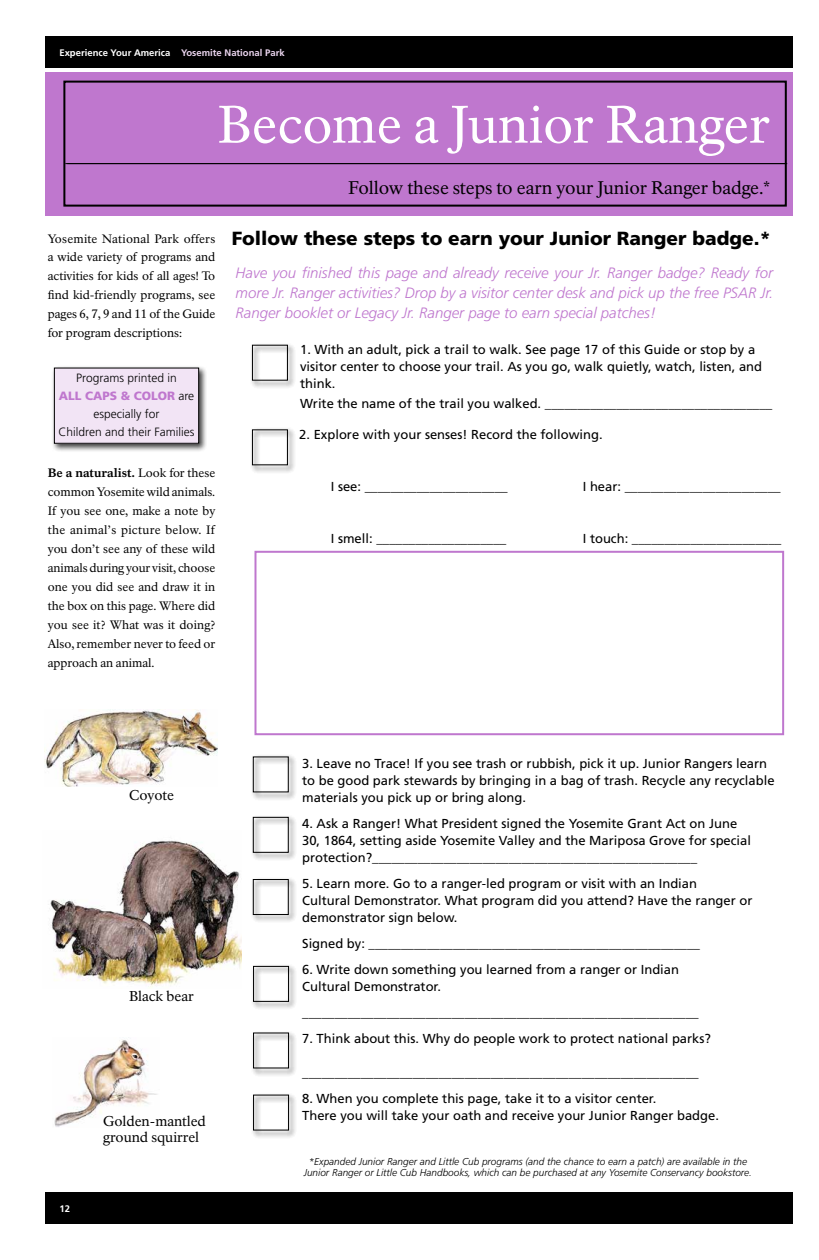
<style>
.page{position:relative;width:819px;height:1260px;background:#fff}
.page>*{position:absolute;margin:0;border:0;box-sizing:border-box;transform-origin:0 0}
.t1{font:52px "NPS Rawlinson OT";letter-spacing:-.005em;color:#fff}
.t2{font:900 19px "Frutiger LT Std";color:#000}
.t3{font:18px "NPS Rawlinson OT";letter-spacing:-.005em;color:#000}
.t4{font:italic 300 15px/20px "Frutiger LT Std";color:#bf77ce;text-align:justify}
.t5{font:14px/16px "NPS Rawlinson OT";color:#000}
.t6{font:13px/17px "Frutiger LT Std";color:#000}
.t7{font:12px/19px "NPS Rawlinson OT";color:#000;text-align:justify}
.t8{font:300 12px/18px "Frutiger LT Std";color:#000;text-align:center}
.t9{font:italic 300 10px/11px "Frutiger LT Std";color:#000;text-align:center}
.t10{font:700 9.5px "Frutiger LT Std";color:#fff}
.s1{color:#ecd6f0}
.s2{font-family:"NPS Rawlinson OT";font-weight:400;font-size:12px}
.s3{font-weight:900;color:#bf77ce}
.s4{font-weight:800}
</style>
<div class="page">
<div style="left:45px;top:36px;width:747px;height:32px;background:#000"></div>
<div style="left:45px;top:1192px;width:747px;height:32px;background:#000"></div>
<div style="left:45px;top:72px;width:748px;height:144px;background:#bf77ce"></div>
<div style="left:63px;top:81px;width:724px;height:126px;border:2px solid #000"></div>
<hr style="left:65px;top:163px;width:720px;height:1px;background:#000">
<hr style="left:67px;top:163px;width:720px;height:1px;background:#000">
<div style="left:52px;top:365px;width:156px;height:87px;background:#000;opacity:.75"></div>
<div style="left:54px;top:368px;width:145px;height:75px;background:#f2e4f5"></div>
<div style="left:54px;top:368px;width:145px;height:76px;border:1px solid #000"></div>
<img style="left:45px;top:710px;width:172px;height:76px">
<img style="left:49px;top:840px;width:193px;height:147px">
<img style="left:54px;top:1040px;width:103px;height:87px">
<div style="left:250px;top:343px;width:46px;height:46px;background:#000;opacity:.9"></div>
<div style="left:252px;top:345px;width:36px;height:36px;border:1px solid #000"></div>
<div style="left:250px;top:427px;width:46px;height:47px;background:#000;opacity:.9"></div>
<div style="left:252px;top:429px;width:36px;height:36px;border:1px solid #000"></div>
<div style="left:254px;top:551px;width:530px;height:184px;border:2px solid #bf77ce"></div>
<div style="left:251px;top:815px;width:46px;height:46px;background:#000;opacity:.9"></div>
<div style="left:253px;top:817px;width:36px;height:36px;border:1px solid #000"></div>
<div style="left:251px;top:877px;width:46px;height:46px;background:#000;opacity:.9"></div>
<div style="left:253px;top:879px;width:36px;height:36px;border:1px solid #000"></div>
<div style="left:251px;top:964px;width:46px;height:46px;background:#000;opacity:.9"></div>
<div style="left:253px;top:966px;width:36px;height:36px;border:1px solid #000"></div>
<div style="left:251px;top:1030px;width:46px;height:47px;background:#000;opacity:.9"></div>
<div style="left:253px;top:1032px;width:36px;height:36px;border:1px solid #000"></div>
<div style="left:251px;top:1093px;width:46px;height:46px;background:#000;opacity:.9"></div>
<div style="left:253px;top:1095px;width:36px;height:36px;border:1px solid #000"></div>
<div style="left:251px;top:754px;width:46px;height:47px;background:#000;opacity:.9"></div>
<div style="left:253px;top:756px;width:36px;height:36px;border:1px solid #000"></div>
<p class="t10" style="left:59px;top:47px;width:227px">Experience Your America <span class="s1">Yosemite National Park</span></p>
<h1 class="t1" style="left:217px;top:93px;width:554px">Become a Junior Ranger</h1>
<h3 class="t3" style="left:348px;top:177px;width:423px">Follow these steps to earn your Junior Ranger badge.*</h3>
<h2 class="t2" style="left:48px;top:227px;width:725px"><span class="s2">Yosemite National Park offers</span> Follow these steps to earn your Junior Ranger badge.*</h2>
<p class="t7" style="left:48px;top:248px;width:169px">a wide variety of programs and activities for kids of all ages! To find kid-friendly programs, see pages 6, 7, 9 and 11 of the Guide for program descriptions:</p>
<p class="t4" style="left:236px;top:263px;width:539px">Have you finished this page and already receive your Jr. Ranger badge? Ready for more Jr. Ranger activities? Drop by a visitor center desk and pick up the free PSAR Jr.<br>Ranger booklet or Legacy Jr. Ranger page to earn special patches!</p>
<p class="t8" style="left:59px;top:369px;width:137px">Programs printed in<br><span class="s3">ALL CAPS &amp; COLOR</span> are especially for<br>Children and their Families</p>
<p class="t7" style="left:48px;top:464px;width:169px"><span class="s4">Be a naturalist.</span> Look for these common Yosemite wild animals.<br>If you see one, make a note by the animal’s picture below. If you don’t see any of these wild animals during your visit, choose one you did see and draw it in the box on this page. Where did you see it? What was it doing?<br>Also, remember never to feed or approach an animal.</p>
<p class="t5" style="left:129px;top:787px;width:46px">Coyote</p>
<p class="t5" style="left:129px;top:989px;width:66px">Black bear</p>
<p class="t10" style="left:59px;top:1203px;width:12px">12</p>
<p class="t5" style="left:103px;top:1113px;width:104px">Golden-mantled ground squirrel</p>
<p class="t6" style="left:300px;top:341px;width:464px">1. With an adult, pick a trail to walk. See page 17 of this Guide or stop by a visitor center to choose your trail. As you go, walk quietly, watch, listen, and think.</p>
<p class="t6" style="left:300px;top:395px;width:474px">Write the name of the trail you walked. ___________________________________</p>
<p class="t6" style="left:299px;top:426px;width:305px">2. Explore with your senses! Record the following.</p>
<p class="t6" style="left:331px;top:478px;width:178px">I see: ______________________</p>
<p class="t6" style="left:583px;top:478px;width:199px">I hear: ________________________</p>
<p class="t6" style="left:331px;top:530px;width:177px">I smell: ____________________</p>
<p class="t6" style="left:583px;top:530px;width:200px">I touch: _______________________</p>
<p class="t6" style="left:302px;top:755px;width:474px">3. Leave no Trace! If you see trash or rubbish, pick it up. Junior Rangers learn to be good park stewards by bringing in a bag of trash. Recycle any recyclable materials you pick up or bring along.</p>
<p class="t6" style="left:302px;top:815px;width:450px">4. Ask a Ranger! What President signed the Yosemite Grant Act on June<br>30, 1864, setting aside Yosemite Valley and the Mariposa Grove for special protection?__________________________________________________</p>
<p class="t6" style="left:302px;top:875px;width:452px">5. Learn more. Go to a ranger-led program or visit with an Indian<br>Cultural Demonstrator. What program did you attend? Have the ranger or demonstrator sign below.</p>
<p class="t6" style="left:302px;top:935px;width:399px">Signed by: ___________________________________________________</p>
<p class="t6" style="left:302px;top:961px;width:378px">6. Write down something you learned from a ranger or Indian<br>Cultural Demonstrator.</p>
<p class="t6" style="left:302px;top:1004px;width:398px">_____________________________________________________________</p>
<p class="t6" style="left:302px;top:1030px;width:410px">7. Think about this. Why do people work to protect national parks?</p>
<p class="t6" style="left:302px;top:1064px;width:398px">_____________________________________________________________</p>
<p class="t6" style="left:302px;top:1090px;width:418px">8. When you complete this page, take it to a visitor center.<br>There you will take your oath and receive your Junior Ranger badge.</p>
<p class="t9" style="left:304px;top:1156px;width:450px">*Expanded Junior Ranger and Little Cub programs (and the chance to earn a patch) are available in the<br>Junior Ranger or Little Cub Handbooks, which can be purchased at any Yosemite Conservancy bookstore.</p>
</div>
